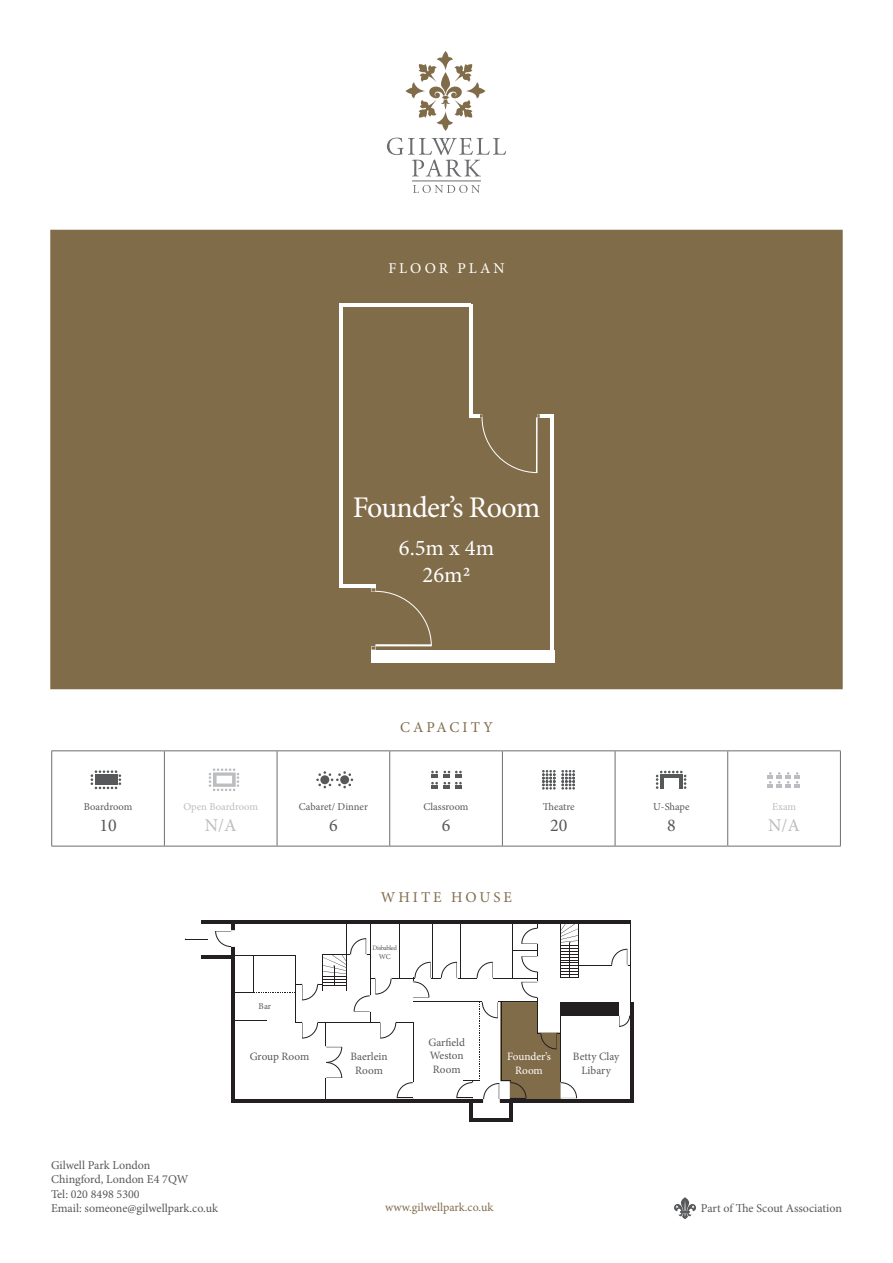
<style>
.page{position:relative;width:893px;height:1263px;background:#fff}
.page>*{position:absolute;margin:0;border:0;box-sizing:border-box;transform-origin:0 0}
.t1{font:30px "Minion Pro";letter-spacing:-.025em;color:#fff}
.t2{font:22.5px/27px "Minion Pro";color:#fff;text-align:center}
.t3{font:18px "Minion Pro";color:#57585a}
.t4{font:18px "Minion Pro";color:#bcbdc0}
.t5{font:15px "Minion Pro";letter-spacing:.2em;color:#816c4a}
.t6{font:15px "Minion Pro";letter-spacing:.2em;color:#fff}
.t7{font:12px/14.4px "Minion Pro";letter-spacing:-.005em;color:#57585a}
.t8{font:12px "Minion Pro";color:#816c4a}
.t9{font:11.25px/13.5px "Minion Pro";color:#57585a;text-align:center}
.t10{font:11.25px/13.5px "Minion Pro";color:#fff;text-align:center}
.t11{font:10.5px "Minion Pro";color:#57585a}
.t12{font:10.5px "Minion Pro";color:#bcbdc0}
.t13{font:9px "Minion Pro";color:#57585a}
.t14{font:7.5px "Minion Pro";color:#57585a}
.t15{font:6.75px "Minion Pro";letter-spacing:-.05em;color:#57585a}
</style>
<div class="page">
<svg style="left:387px;top:138px;width:119px;height:39px"></svg>
<svg style="left:413px;top:185px;width:67px;height:8px"></svg>
<svg style="left:406px;top:51px;width:79px;height:80px"></svg>
<hr style="left:412px;top:181px;width:69px;height:1px;background:#6c6d70">
<svg style="left:674px;top:1197px;width:22px;height:22px"></svg>
<div style="left:50px;top:230px;width:793px;height:459px;background:#816c4a;border:2px solid #816c4a"></div>
<hr style="left:51px;top:750px;width:113px;height:1px;background:#6c6d70">
<hr style="left:51px;top:751px;width:1px;height:95px;background:#6c6d70">
<hr style="left:164px;top:750px;width:113px;height:1px;background:#6c6d70">
<hr style="left:164px;top:751px;width:1px;height:95px;background:#6c6d70">
<hr style="left:277px;top:750px;width:113px;height:1px;background:#6c6d70">
<hr style="left:277px;top:751px;width:1px;height:95px;background:#6c6d70">
<hr style="left:390px;top:750px;width:112px;height:1px;background:#6c6d70">
<hr style="left:389px;top:751px;width:1px;height:95px;background:#6c6d70">
<hr style="left:502px;top:750px;width:113px;height:1px;background:#6c6d70">
<hr style="left:502px;top:751px;width:1px;height:95px;background:#6c6d70">
<hr style="left:615px;top:750px;width:113px;height:1px;background:#6c6d70">
<hr style="left:615px;top:751px;width:1px;height:95px;background:#6c6d70">
<hr style="left:728px;top:750px;width:113px;height:1px;background:#6c6d70">
<hr style="left:727px;top:751px;width:1px;height:95px;background:#6c6d70">
<hr style="left:840px;top:751px;width:1px;height:95px;background:#6c6d70">
<hr style="left:51px;top:846px;width:113px;height:1px;background:#6c6d70">
<hr style="left:164px;top:846px;width:113px;height:1px;background:#6c6d70">
<hr style="left:277px;top:846px;width:113px;height:1px;background:#6c6d70">
<hr style="left:390px;top:846px;width:112px;height:1px;background:#6c6d70">
<hr style="left:502px;top:846px;width:113px;height:1px;background:#6c6d70">
<hr style="left:615px;top:846px;width:113px;height:1px;background:#6c6d70">
<hr style="left:728px;top:846px;width:113px;height:1px;background:#6c6d70">
<svg style="left:91px;top:770px;width:30px;height:19px"></svg>
<svg style="left:209px;top:768px;width:30px;height:23px"></svg>
<svg style="left:316px;top:771px;width:37px;height:17px"></svg>
<div style="left:340px;top:775px;width:9px;height:9px;background:#57585a;border-radius:50%"></div>
<svg style="left:431px;top:771px;width:7px;height:18px"></svg>
<svg style="left:444px;top:771px;width:18px;height:18px"></svg>
<svg style="left:542px;top:770px;width:33px;height:20px"></svg>
<svg style="left:656px;top:771px;width:30px;height:18px"></svg>
<hr style="left:660px;top:775px;width:4px;height:14px;background:#57585a">
<hr style="left:660px;top:775px;width:23px;height:3px;background:#57585a">
<hr style="left:679px;top:775px;width:4px;height:14px;background:#57585a">
<svg style="left:767px;top:772px;width:33px;height:15px"></svg>
<div style="left:371px;top:650px;width:183px;height:13px;background:#fff"></div>
<hr style="left:551px;top:414px;width:3px;height:236px;background:#fff">
<hr style="left:339px;top:304px;width:3px;height:284px;background:#fff">
<hr style="left:339px;top:304px;width:132px;height:3px;background:#fff">
<hr style="left:540px;top:414px;width:12px;height:4px;background:#fff">
<hr style="left:469px;top:414px;width:11px;height:4px;background:#fff">
<hr style="left:469px;top:304px;width:3px;height:114px;background:#fff">
<hr style="left:339px;top:585px;width:37px;height:3px;background:#fff">
<svg style="left:480px;top:414px;width:60px;height:59px"></svg>
<hr style="left:630px;top:1002px;width:4px;height:100px;background:#231f20">
<hr style="left:201px;top:920px;width:430px;height:3px;background:#231f20">
<hr style="left:500px;top:1099px;width:134px;height:3px;background:#231f20">
<hr style="left:201px;top:955px;width:34px;height:3px;background:#231f20">
<hr style="left:470px;top:1102px;width:3px;height:19px;background:#231f20">
<hr style="left:510px;top:1102px;width:3px;height:19px;background:#231f20">
<hr style="left:579px;top:965px;width:32px;height:1px;background:#231f20">
<hr style="left:630px;top:923px;width:1px;height:79px;background:#231f20">
<div style="left:560px;top:1002px;width:58px;height:14px;background:#231f20"></div>
<hr style="left:470px;top:1118px;width:43px;height:4px;background:#231f20">
<svg style="left:185px;top:938px;width:23px;height:2px"></svg>
<svg style="left:611px;top:949px;width:19px;height:17px"></svg>
<svg style="left:618px;top:1015px;width:12px;height:11px"></svg>
<svg style="left:215px;top:923px;width:364px;height:179px"></svg>
<svg style="left:371px;top:588px;width:61px;height:62px"></svg>
<hr style="left:375px;top:644px;width:56px;height:2px;background:#fff">
<p class="t6" style="left:388px;top:258px;width:118px">FLOOR PLAN</p>
<h1 class="t1" style="left:353px;top:487px;width:189px">Founder’s Room</h1>
<h2 class="t2" style="left:399px;top:534px;width:97px">6.5m x 4m<br>26m2</h2>
<p class="t11" style="left:84px;top:799px;width:50px">Boardroom</p>
<h3 class="t3" style="left:99px;top:813px;width:19px">10</h3>
<p class="t12" style="left:183px;top:799px;width:76px">Open Boardroom</p>
<h3 class="t4" style="left:205px;top:813px;width:33px">N/A</h3>
<p class="t13" style="left:259px;top:1000px;width:14px">Bar</p>
<p class="t5" style="left:400px;top:718px;width:94px">CAPACITY</p>
<p class="t11" style="left:299px;top:799px;width:71px">Cabaret/ Dinner</p>
<h3 class="t3" style="left:329px;top:813px;width:10px">6</h3>
<p class="t11" style="left:424px;top:799px;width:46px">Classroom</p>
<h3 class="t3" style="left:442px;top:813px;width:10px">6</h3>
<p class="t5" style="left:381px;top:887px;width:133px">WHITE HOUSE</p>
<p class="t15" style="left:373px;top:943px;width:26px">Disbabled</p>
<p class="t14" style="left:379px;top:952px;width:13px">WC</p>
<p class="t11" style="left:543px;top:799px;width:33px">Theatre</p>
<h3 class="t3" style="left:550px;top:813px;width:19px">20</h3>
<p class="t9" style="left:250px;top:1050px;width:61px">Group Room</p>
<p class="t9" style="left:350px;top:1050px;width:39px">Baerlein<br>Room</p>
<p class="t9" style="left:428px;top:1036px;width:38px;text-align:left">Garfield<br>Weston<br>Room</p>
<p class="t10" style="left:507px;top:1050px;width:45px">Founder’s<br>Room</p>
<p class="t9" style="left:573px;top:1050px;width:48px">Betty Clay<br>Libary</p>
<p class="t11" style="left:653px;top:799px;width:38px">U-Shape</p>
<h3 class="t3" style="left:667px;top:813px;width:10px">8</h3>
<p class="t12" style="left:772px;top:799px;width:26px">Exam</p>
<h3 class="t4" style="left:768px;top:813px;width:33px">N/A</h3>
<p class="t7" style="left:51px;top:1158px;width:169px">Gilwell Park London<br>Chingford, London E4 7QW<br>Tel: 020 8498 5300<br>Email: someone@gilwellpark.co.uk</p>
<p class="t8" style="left:385px;top:1199px;width:110px">www.gilwellpark.co.uk</p>
<p class="t7" style="left:701px;top:1201px;width:143px">Part of The Scout Association</p>
</div>
